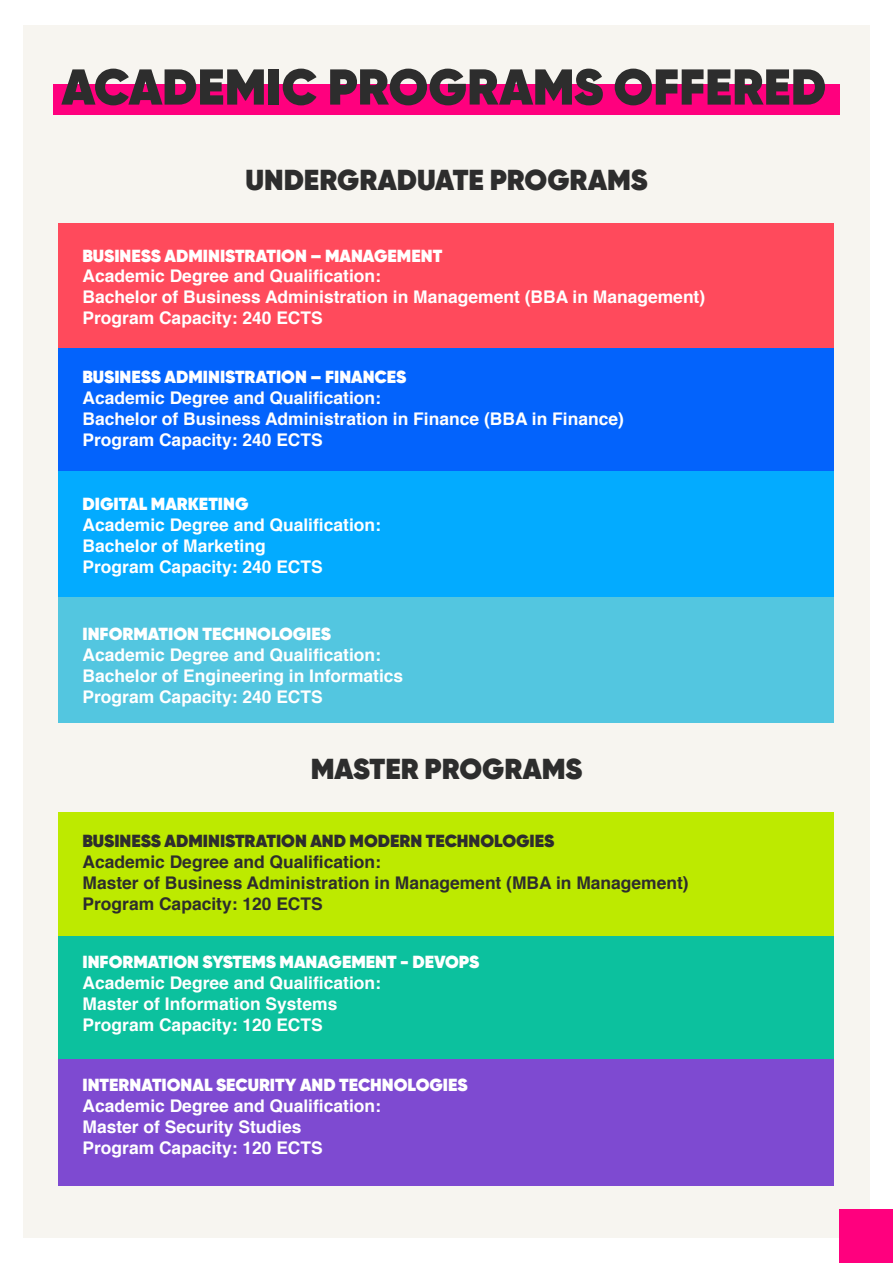
<style>
.page{position:relative;width:893px;height:1263px;background:#fff}
.page>*{position:absolute;margin:0;border:0;box-sizing:border-box;transform-origin:0 0}
.t1{font:800 50.25px "Gilroy GEO";color:#2d2d2d}
.t2{font:800 28.8px "Gilroy GEO";color:#2d2d2d}
.t3{font:700 17.4px/21px "Helvetica";color:#fff}
.t4{font:800 17.4px "Gilroy GEO";color:#fff}
.t5{font:700 17.4px/21px "Helvetica";color:#2d2d2d}
.t6{font:800 17.4px "Gilroy GEO";color:#2d2d2d}
</style>
<div class="page">
<div style="left:23px;top:25px;width:846px;height:1212px;background:#f7f5f0"></div>
<div style="left:53px;top:85px;width:787px;height:30px;background:#ff007e"></div>
<div style="left:840px;top:1210px;width:53px;height:53px;background:#ff007e"></div>
<div style="left:59px;top:223px;width:775px;height:125px;background:#ff4a5c"></div>
<div style="left:59px;top:348px;width:775px;height:125px;background:#0363fc"></div>
<div style="left:59px;top:471px;width:775px;height:126px;background:#03abff"></div>
<div style="left:59px;top:597px;width:775px;height:126px;background:#53c6e0"></div>
<div style="left:59px;top:812px;width:775px;height:125px;background:#bdea00"></div>
<div style="left:59px;top:937px;width:775px;height:125px;background:#0cc19e"></div>
<div style="left:59px;top:1060px;width:775px;height:126px;background:#7e4ad1"></div>
<h1 class="t1" style="left:62px;top:55px;width:766px">ACADEMIC PROGRAMS OFFERED</h1>
<h2 class="t2" style="left:245px;top:161px;width:404px">UNDERGRADUATE PROGRAMS</h2>
<p class="t4" style="left:82px;top:244px;width:361px">BUSINESS ADMINISTRATION – MANAGEMENT</p>
<p class="t3" style="left:82px;top:266px;width:624px">Academic Degree and Qualification:<br>Bachelor of Business Administration in Management (BBA in Management)<br>Program Capacity: 240 ECTS</p>
<p class="t4" style="left:82px;top:366px;width:325px">BUSINESS ADMINISTRATION – FINANCES</p>
<p class="t3" style="left:82px;top:387px;width:543px">Academic Degree and Qualification:<br>Bachelor of Business Administration in Finance (BBA in Finance)<br>Program Capacity: 240 ECTS</p>
<p class="t4" style="left:82px;top:493px;width:168px">DIGITAL MARKETING</p>
<p class="t3" style="left:82px;top:515px;width:300px">Academic Degree and Qualification:<br>Bachelor of Marketing<br>Program Capacity: 240 ECTS</p>
<p class="t4" style="left:82px;top:623px;width:250px">INFORMATION TECHNOLOGIES</p>
<p class="t3" style="left:82px;top:645px;width:322px">Academic Degree and Qualification:<br>Bachelor of Engineering in Informatics<br>Program Capacity: 240 ECTS</p>
<h2 class="t2" style="left:311px;top:750px;width:273px">MASTER PROGRAMS</h2>
<p class="t6" style="left:82px;top:830px;width:473px">BUSINESS ADMINISTRATION AND MODERN TECHNOLOGIES</p>
<p class="t5" style="left:82px;top:852px;width:608px">Academic Degree and Qualification:<br>Master of Business Administration in Management (MBA in Management)<br>Program Capacity: 120 ECTS</p>
<p class="t4" style="left:82px;top:950px;width:398px">INFORMATION SYSTEMS MANAGEMENT - DEVOPS</p>
<p class="t3" style="left:82px;top:972px;width:300px">Academic Degree and Qualification:<br>Master of Information Systems<br>Program Capacity: 120 ECTS</p>
<p class="t4" style="left:82px;top:1074px;width:387px">INTERNATIONAL SECURITY AND TECHNOLOGIES</p>
<p class="t3" style="left:82px;top:1096px;width:300px">Academic Degree and Qualification:<br>Master of Security Studies<br>Program Capacity: 120 ECTS</p>
</div>
